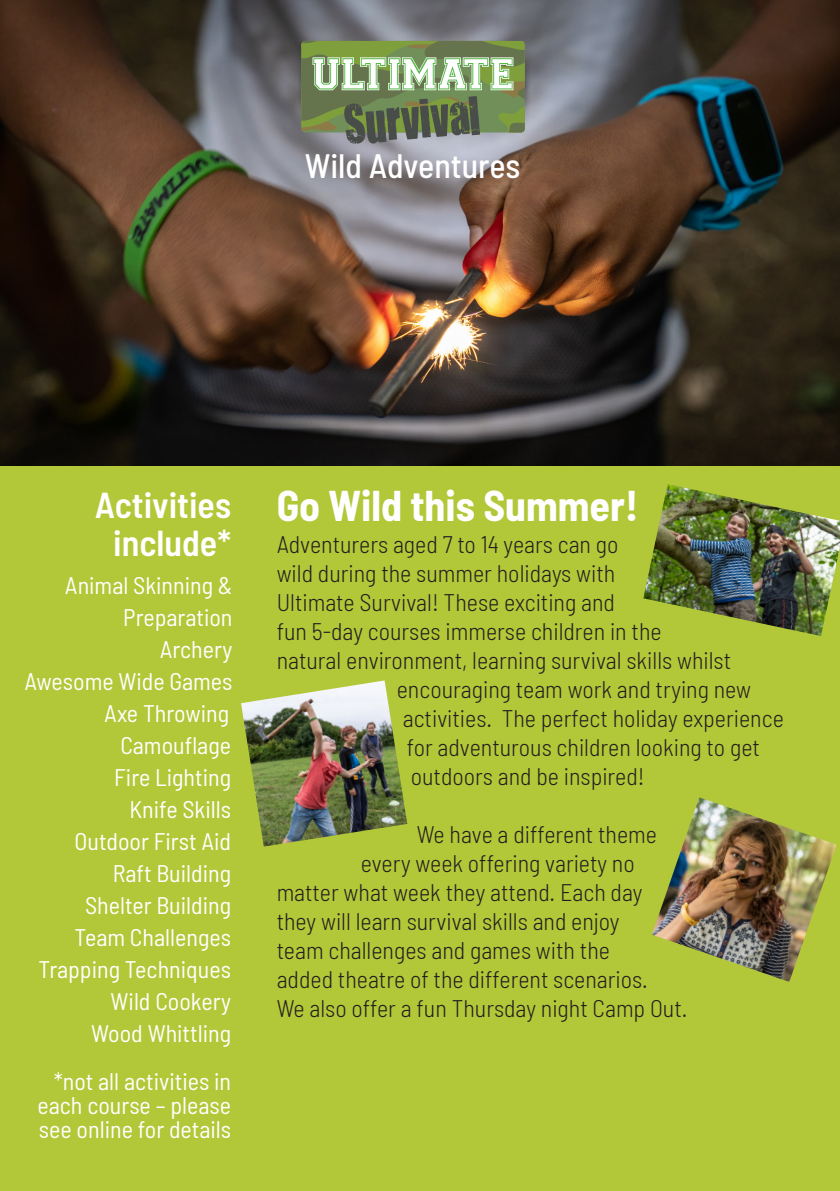
<style>
.page{position:relative;width:840px;height:1191px;background:#fff}
.page>*{position:absolute;margin:0;border:0;box-sizing:border-box;transform-origin:0 0}
.t1{font:700 semi-condensed 42px "Barlow";color:#fff}
.t2{font:600 semi-condensed 36px "Barlow";color:#fff}
.t3{font:500 semi-condensed 33.8px "Barlow";color:#fff}
.t4{font:300 semi-condensed 24px/29px "Barlow";color:#231f20}
.t5{font:semi-condensed 24px/24px "Barlow";color:#fff;text-align:right}
</style>
<div class="page">
<div style="left:0;top:0;width:839px;height:1191px;background:#b3c838"></div>
<img style="left:0;top:0;width:839px;height:465px">
<img style="left:643px;top:484px;width:196px;height:152px">
<img style="left:652px;top:797px;width:184px;height:185px">
<svg style="left:294px;top:40px;width:237px;height:104px;background:#82936d"></svg>
<img style="left:241px;top:680px;width:166px;height:166px">
<p class="t3" style="left:304px;top:145px;width:217px">Wild Adventures</p>
<p class="t2" style="left:95px;top:482px;width:138px">Activities</p>
<p class="t2" style="left:113px;top:520px;width:119px">include*</p>
<p class="t5" style="left:65px;top:568px;width:169px;line-height:32px">Animal Skinning &amp;<br>Preparation</p>
<p class="t5" style="left:160px;top:636px;width:74px">Archery</p>
<p class="t5" style="left:24px;top:668px;width:209px">Awesome Wide Games</p>
<p class="t5" style="left:104px;top:700px;width:126px">Axe Throwing</p>
<p class="t5" style="left:120px;top:732px;width:112px">Camouflage</p>
<p class="t5" style="left:114px;top:764px;width:118px">Fire Lighting</p>
<p class="t5" style="left:129px;top:796px;width:103px">Knife Skills</p>
<p class="t5" style="left:74px;top:828px;width:158px">Outdoor First Aid</p>
<p class="t5" style="left:113px;top:860px;width:120px">Raft Building</p>
<p class="t5" style="left:85px;top:892px;width:147px">Shelter Building</p>
<p class="t5" style="left:75px;top:924px;width:158px">Team Challenges</p>
<p class="t5" style="left:38px;top:956px;width:194px">Trapping Techniques</p>
<p class="t5" style="left:111px;top:988px;width:122px">Wild Cookery</p>
<p class="t5" style="left:91px;top:1020px;width:141px">Wood Whittling</p>
<p class="t5" style="left:37px;top:1068px;width:195px;text-align:justify;text-indent:16px">*not all activities in each course – please see online for details</p>
<p class="t1" style="left:276px;top:479px;width:363px">Go Wild this Summer!</p>
<p class="t4" style="left:276px;top:529px;width:455px">Adventurers aged 7 to 14 years can go<br>wild during the summer holidays with<br>Ultimate Survival! These exciting and<br>fun 5-day courses immerse children in the natural environment, learning survival skills whilst</p>
<p class="t4" style="left:396px;top:674px;width:356px">encouraging team work and trying new</p>
<p class="t4" style="left:402px;top:703px;width:382px">activities. The perfect holiday experience for adventurous children looking to get</p>
<p class="t4" style="left:410px;top:761px;width:235px">outdoors and be inspired!</p>
<p class="t4" style="left:416px;top:819px;width:241px">We have a different theme</p>
<p class="t4" style="left:360px;top:848px;width:275px">every week offering variety no</p>
<p class="t4" style="left:276px;top:877px;width:367px">matter what week they attend. Each day</p>
<p class="t4" style="left:276px;top:906px;width:344px">they will learn survival skills and enjoy</p>
<p class="t4" style="left:276px;top:935px;width:334px">team challenges and games with the</p>
<p class="t4" style="left:276px;top:964px;width:372px">added theatre of the different scenarios.</p>
<p class="t4" style="left:276px;top:993px;width:412px">We also offer a fun Thursday night Camp Out.</p>
</div>
